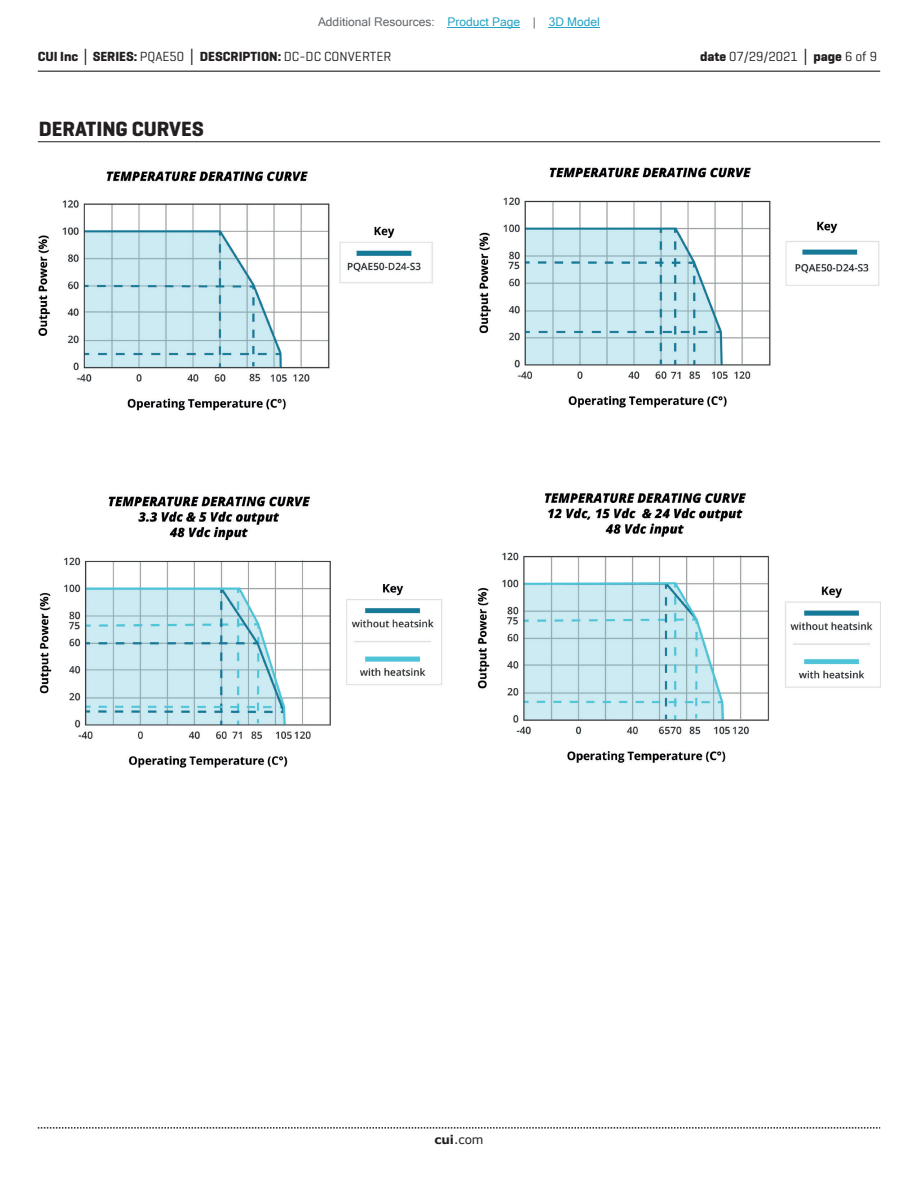
<style>
.page{position:relative;width:918px;height:1188px;background:#fff}
.page>*{position:absolute;margin:0;border:0;box-sizing:border-box;transform-origin:0 0}
.t1{font:700 21px "Geogrotesque";color:#231f20}
.t2{font:700 13.5px "Geogrotesque";color:#231f20}
.t3{font:13.5px "Geogrotesque";color:#231f20}
.t4{font:12px "Microsoft Sans Serif";color:#63676b}
.t5{font:12px "Verdana";color:#231f20}
.s1{color:#23a4c6}
.s2{font-family:"Verdana"}
.s3{font-weight:400}
.s4{font-weight:700}
.s5{font-family:"Verdana";font-weight:700}
</style>
<div class="page">
<hr style="left:38px;top:71px;width:842px;height:1px;background:#231f20">
<svg style="left:38px;top:1127px;width:842px;height:2px"></svg>
<hr style="left:38px;top:141px;width:842px;height:1px;background:#231f20">
<img style="left:38px;top:167px;width:842px;height:601px">
<hr style="left:448px;top:27px;width:72px;height:1px;background:#23a4c6">
<hr style="left:549px;top:27px;width:51px;height:1px;background:#23a4c6">
<p class="t4" style="left:318px;top:15px;width:283px">Additional Resources: <span class="s1">Product Page</span> | <span class="s1">3D Model</span></p>
<p class="t2" style="left:38px;top:48px;width:355px">CUI Inc <span class="s2">│</span> SERIES: <span class="s3">PQAE50</span> <span class="s2">│</span> DESCRIPTION: <span class="s3">DC-DC CONVERTER</span></p>
<p class="t3" style="left:700px;top:48px;width:179px"><span class="s4">date</span> 07/29/2021 <span class="s5">│</span> <span class="s4">page</span> 6 of 9</p>
<h1 class="t1" style="left:39px;top:116px;width:167px">DERATING CURVES</h1>
<p class="t5" style="left:434px;top:1131px;width:51px"><span class="s4">cui</span>.com</p>
</div>
